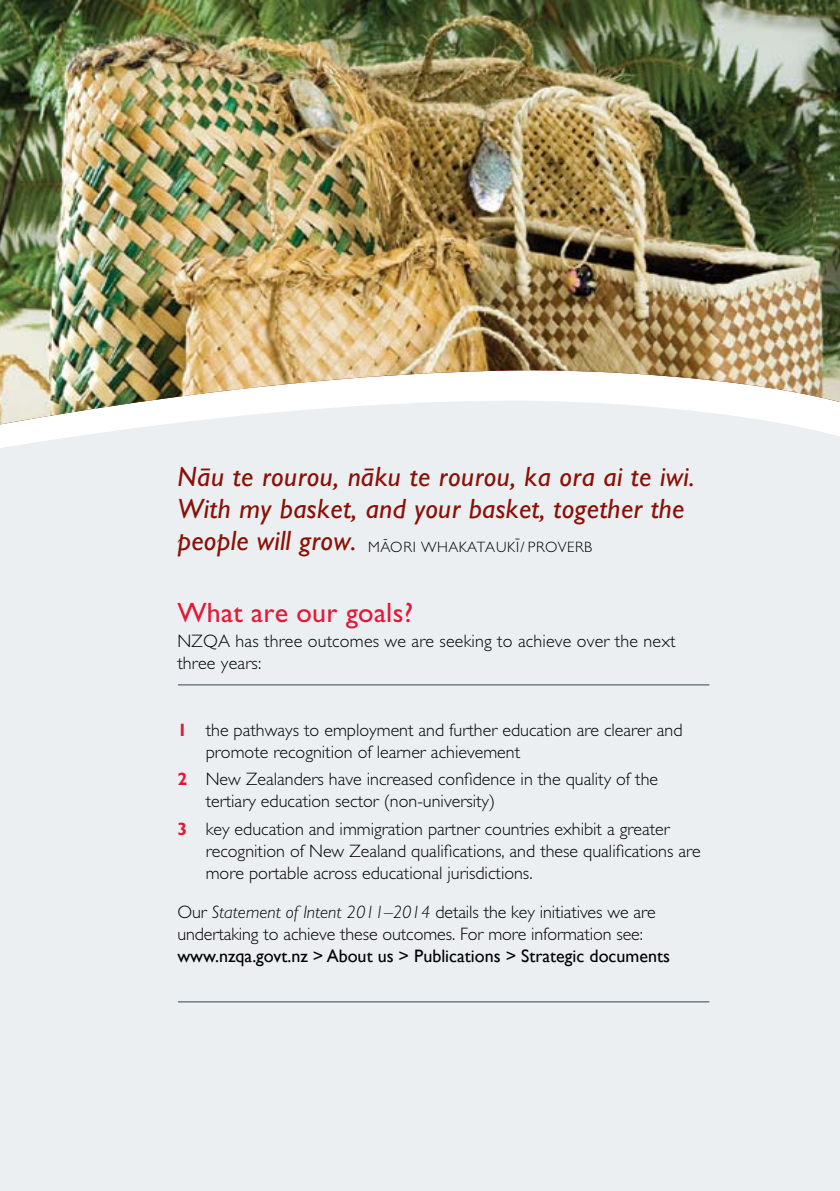
<style>
.page{position:relative;width:840px;height:1191px;background:#fff}
.page>*{position:absolute;margin:0;border:0;box-sizing:border-box;transform-origin:0 0}
.t1{font:italic 28px/32px "Gill Sans Maori";letter-spacing:.015em;color:#8b0f04}
.t2{font:28px "Gill Sans Maori";letter-spacing:.01em;color:#e31837}
.t3{font:300 18px/22px "Gill Sans Maori";color:#000}
.t4{font:18px "Gill Sans";color:#000}
.t5{font:300 15px "Gill Sans Maori";letter-spacing:.03em;color:#000}
.s1{font-weight:400;font-style:italic;font-size:28px;color:#8b0f04}
.s2{font-weight:700;color:#e31837}
.s3{font-style:italic}
</style>
<div class="page">
<div style="left:0;top:513px;width:839px;height:678px;background:#ebeff1"></div>
<div style="left:0;top:424px;width:839px;height:89px;background:#ebeff1"></div>
<img style="left:0;top:0;width:839px;height:424px">
<hr style="left:178px;top:684px;width:531px;height:1px;background:#34454f">
<hr style="left:178px;top:1001px;width:531px;height:1px;background:#34454f">
<h1 class="t1" style="left:177px;top:461px;width:518px">Näu te rourou, näku te rourou, ka ora ai te iwi.<br>With my basket, and your basket, together the</h1>
<p class="t5" style="left:177px;top:538px;width:416px"><span class="s1">people will grow.</span> MÄORI WHAKATAUKI¯/ PROVERB</p>
<h1 class="t2" style="left:177px;top:596px;width:237px">What are our goals?</h1>
<p class="t3" style="left:177px;top:630px;width:499px">NZQA has three outcomes we are seeking to achieve over the next three years:</p>
<p class="t3" style="left:206px;top:719px;width:478px;text-indent:-28px"><span class="s2">1</span> the pathways to employment and further education are clearer and promote recognition of learner achievement</p>
<p class="t3" style="left:206px;top:768px;width:453px;text-indent:-28px"><span class="s2">2</span> New Zealanders have increased confidence in the quality of the tertiary education sector (non-university)</p>
<p class="t3" style="left:206px;top:818px;width:496px;text-indent:-28px"><span class="s2">3</span> key education and immigration partner countries exhibit a greater recognition of New Zealand qualifications, and these qualifications are more portable across educational jurisdictions.</p>
<p class="t3" style="left:177px;top:901px;width:479px">Our <span class="s3">Statement of Intent 2011–2014</span> details the key initiatives we are undertaking to achieve these outcomes. For more information see:</p>
<p class="t4" style="left:177px;top:945px;width:494px">www.nzqa.govt.nz &gt; About us &gt; Publications &gt; Strategic documents</p>
</div>
